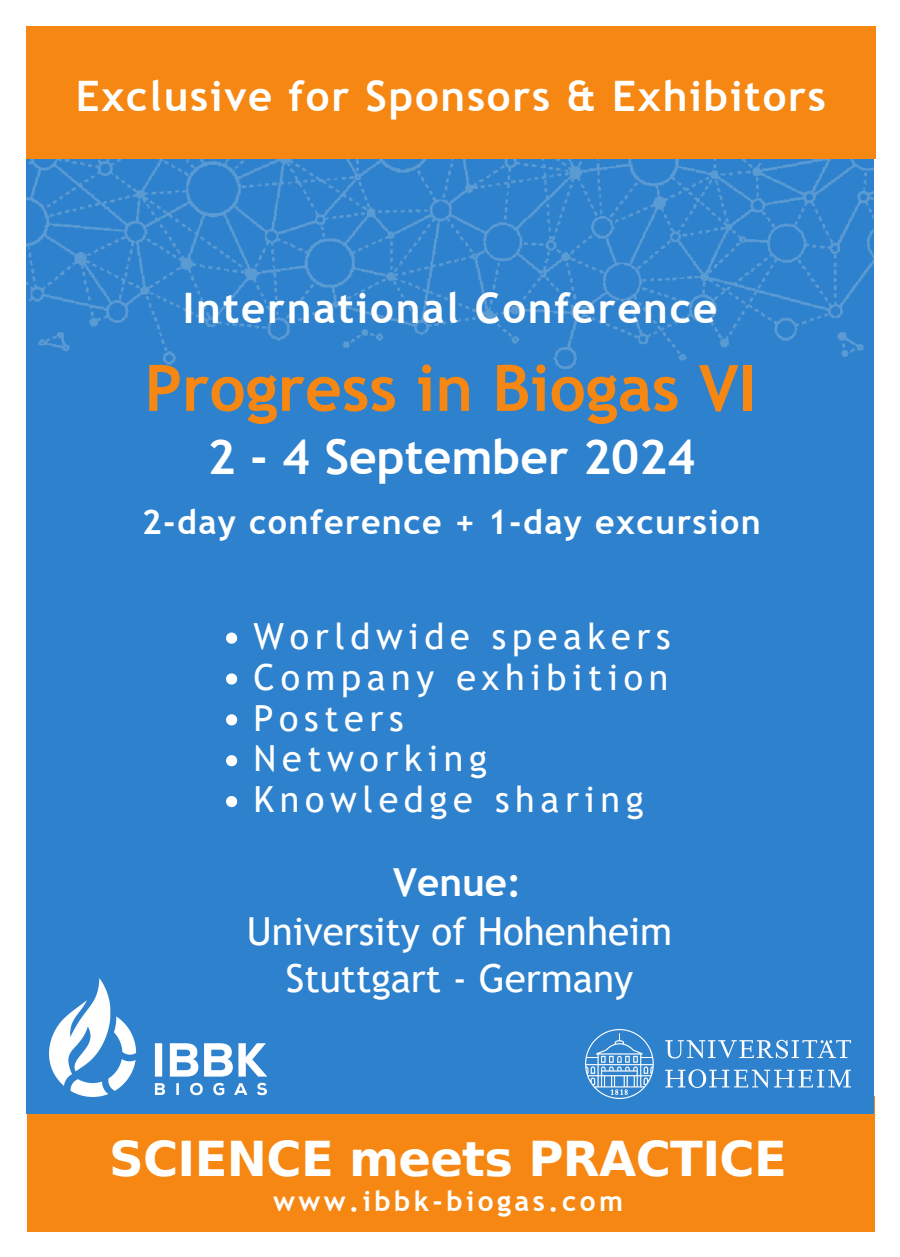
<style>
.page{position:relative;width:900px;height:1257px;background:#fff}
.page>*{position:absolute;margin:0;border:0;box-sizing:border-box;transform-origin:0 0}
.t1{font:700 64px "Trebuchet MS";color:#f68712}
.t2{font:700 48px "DejaVu Sans";letter-spacing:-.015em;color:#fff}
.t3{font:700 48px "Trebuchet MS";color:#fff}
.t4{font:700 42px "Trebuchet MS";letter-spacing:.04em;color:#fff}
.t5{font:38.6px "Trebuchet MS";color:#fff}
.t6{font:700 38.6px "Trebuchet MS";color:#fff}
.t7{font:36px "Trebuchet MS";letter-spacing:.155em;color:#fff}
.t8{font:700 34px "Trebuchet MS";letter-spacing:.045em;color:#fff}
.t9{font:700 28px "Trebuchet MS";letter-spacing:.125em;color:#fff}
</style>
<div class="page">
<div style="left:27px;top:1095px;width:848px;height:136px;background:#f68712"></div>
<div style="left:26px;top:27px;width:848px;height:1087px;background:#2e81cd"></div>
<img style="left:26px;top:159px;width:848px;height:210px">
<div style="left:26px;top:27px;width:849px;height:132px;background:#f68712"></div>
<img style="left:585px;top:1029px;width:265px;height:69px">
<img style="left:49px;top:978px;width:218px;height:118px">
<svg style="left:226px;top:632px;width:11px;height:11px"></svg>
<svg style="left:226px;top:673px;width:11px;height:11px"></svg>
<svg style="left:226px;top:714px;width:11px;height:11px"></svg>
<svg style="left:226px;top:755px;width:11px;height:11px"></svg>
<svg style="left:226px;top:796px;width:11px;height:11px"></svg>
<p class="t4" style="left:76px;top:72px;width:752px">Exclusive for Sponsors &amp; Exhibitors</p>
<p class="t4" style="left:183px;top:284px;width:536px">International Conference</p>
<p class="t1" style="left:145px;top:351px;width:613px">Progress in Biogas VI</p>
<p class="t3" style="left:207px;top:428px;width:490px">2 - 4 September 2024</p>
<p class="t8" style="left:142px;top:501px;width:621px">2-day conference + 1-day excursion</p>
<p class="t7" style="left:254px;top:615px;width:419px">Worldwide speakers</p>
<p class="t7" style="left:254px;top:656px;width:416px">Company exhibition</p>
<p class="t7" style="left:254px;top:696px;width:152px">Posters</p>
<p class="t7" style="left:254px;top:737px;width:235px">Networking</p>
<p class="t7" style="left:254px;top:778px;width:392px">Knowledge sharing</p>
<p class="t6" style="left:393px;top:859px;width:130px">Venue:</p>
<p class="t5" style="left:247px;top:909px;width:427px">University of Hohenheim</p>
<p class="t5" style="left:286px;top:955px;width:349px">Stuttgart - Germany</p>
<p class="t2" style="left:109px;top:1130px;width:679px">SCIENCE meets PRACTICE</p>
<p class="t9" style="left:273px;top:1184px;width:352px">www.ibbk-biogas.com</p>
</div>
